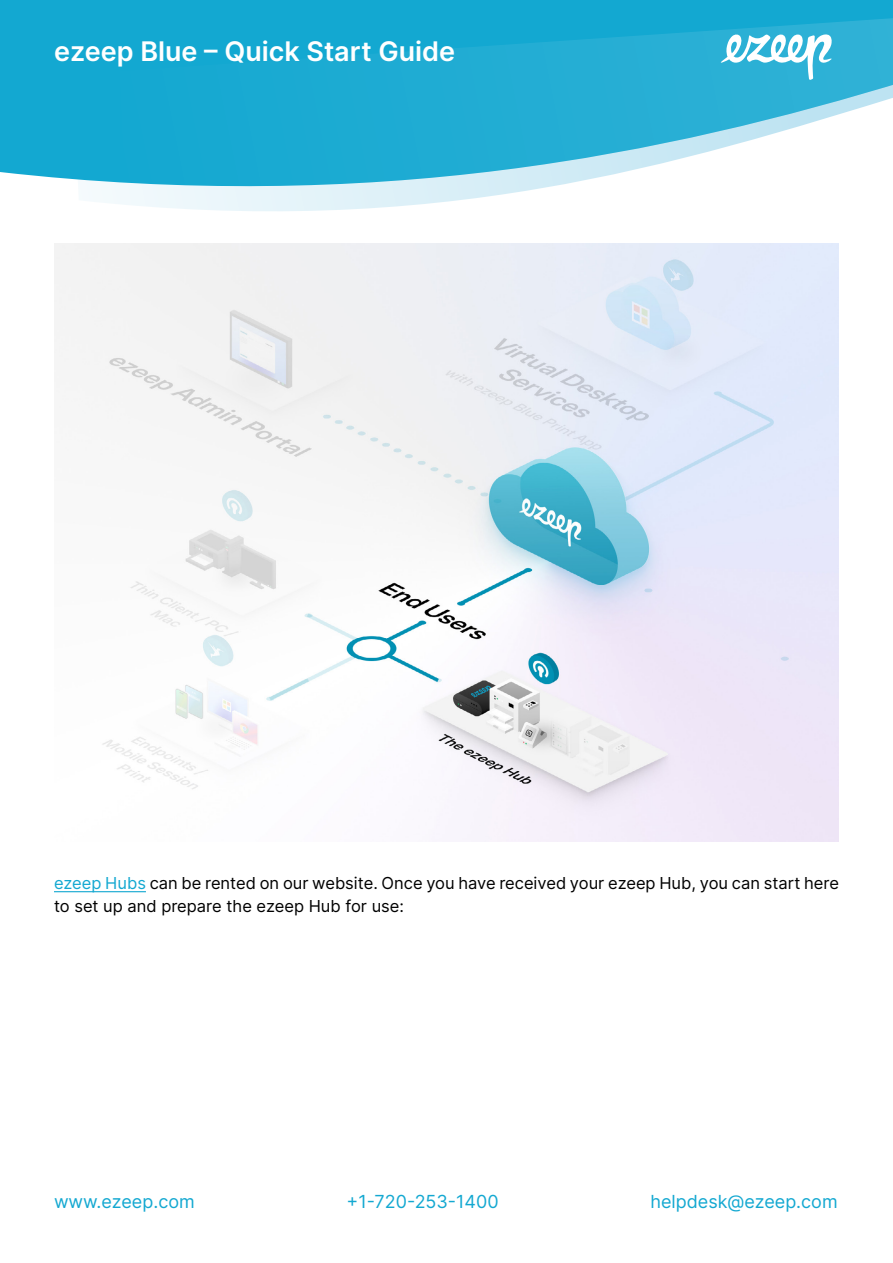
<style>
.page{position:relative;width:893px;height:1263px;background:#fff}
.page>*{position:absolute;margin:0;border:0;box-sizing:border-box;transform-origin:0 0}
.t1{font:600 27px "Inter";color:#fff}
.t2{font:18px "Inter";color:#13a8d1}
.t3{font:16.5px/22.5px "Inter";color:#000}
.s1{color:#13a8d1}
</style>
<div class="page">
<svg style="left:0;top:0;width:119px;height:204px;background:#31b3d6"></svg>
<svg style="left:119px;top:0;width:774px;height:211px"></svg>
<svg style="left:721px;top:34px;width:111px;height:46px"></svg>
<hr style="left:54px;top:891px;width:92px;height:1px;background:#13a8d1">
<img style="left:54px;top:243px;width:785px;height:599px">
<h1 class="t1" style="left:54px;top:31px;width:403px">ezeep Blue – Quick Start Guide</h1>
<p class="t3" style="left:54px;top:871px;width:786px"><span class="s1">ezeep Hubs</span> can be rented on our website. Once you have received your ezeep Hub, you can start here to set up and prepare the ezeep Hub for use:</p>
<p class="t2" style="left:54px;top:1188px;width:142px">www.ezeep.com</p>
<p class="t2" style="left:346px;top:1188px;width:154px">+1-720-253-1400</p>
<p class="t2" style="left:650px;top:1188px;width:189px">helpdesk@ezeep.com</p>
</div>
